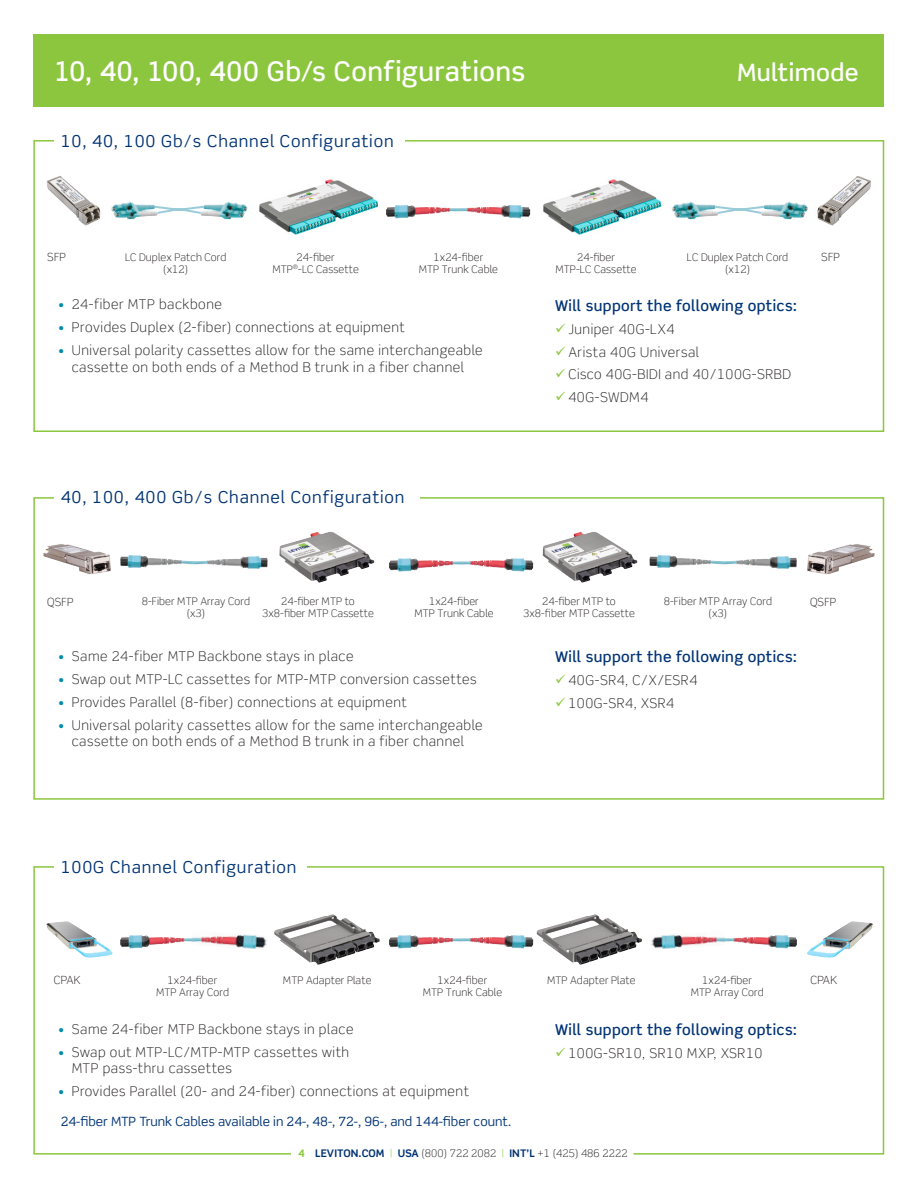
<style>
.page{position:relative;width:918px;height:1188px;background:#fff}
.page>*{position:absolute;margin:0;border:0;box-sizing:border-box;transform-origin:0 0}
.Bullet_Headers{font:500 27px "Scene Std";letter-spacing:.015em;color:#fff}
.Bullet_Headers-2{font:500 24px "Scene Std";letter-spacing:.015em;color:#fff}
.t1{font:16.5px "Scene Std";letter-spacing:.05em;color:#013374}
.t2{font:500 15px "Scene Std";letter-spacing:.025em;color:#013374}
.t3{font:300 13.5px/16.2px "Scene Std";letter-spacing:.04em;color:#231f20;text-align:center}
.Chart_Notes{font:12.75px "Scene Std";color:#013374}
.t4{font:300 11.25px "Scene Std";letter-spacing:.02em;color:#231f20}
.t5{font:300 10.5px/12px "Scene Std";letter-spacing:.01em;color:#231f20;text-align:center}
.s1{color:#008bb0}
.s2{color:#8bc63e}
.s3{font-weight:700;color:#8bc63e}
.s4{font-weight:700;color:#013374}
</style>
<div class="page">
<img style="left:537px;top:914px;width:105px;height:51px">
<div style="left:33px;top:140px;width:851px;height:292px;border:2px solid #8bc63e"></div>
<div style="left:34px;top:34px;width:850px;height:73px;background:#8bc63e"></div>
<div style="left:33px;top:866px;width:851px;height:289px;border:2px solid #8bc63e"></div>
<div style="left:33px;top:497px;width:851px;height:303px;border:2px solid #8bc63e"></div>
<img style="left:279px;top:532px;width:96px;height:51px">
<img style="left:543px;top:532px;width:95px;height:51px">
<img style="left:274px;top:914px;width:106px;height:51px">
<img style="left:807px;top:544px;width:67px;height:30px">
<img style="left:44px;top:544px;width:67px;height:30px">
<img style="left:46px;top:921px;width:30px;height:29px">
<img style="left:812px;top:921px;width:40px;height:27px">
<img style="left:120px;top:935px;width:72px;height:14px">
<img style="left:192px;top:934px;width:75px;height:15px">
<img style="left:389px;top:935px;width:144px;height:14px">
<img style="left:651px;top:934px;width:74px;height:15px">
<img style="left:725px;top:935px;width:72px;height:14px">
<img style="left:389px;top:558px;width:144px;height:14px">
<img style="left:120px;top:557px;width:27px;height:11px">
<img style="left:231px;top:556px;width:24px;height:4px">
<img style="left:650px;top:557px;width:26px;height:11px">
<img style="left:760px;top:556px;width:25px;height:4px">
<img style="left:818px;top:176px;width:53px;height:50px">
<img style="left:259px;top:179px;width:119px;height:56px">
<img style="left:543px;top:179px;width:118px;height:56px">
<img style="left:47px;top:176px;width:53px;height:50px">
<img style="left:386px;top:205px;width:144px;height:14px">
<img style="left:761px;top:201px;width:47px;height:18px">
<img style="left:671px;top:201px;width:47px;height:18px">
<svg style="left:715px;top:206px;width:49px;height:8px"></svg>
<img style="left:201px;top:201px;width:47px;height:18px">
<img style="left:111px;top:201px;width:46px;height:18px">
<svg style="left:155px;top:206px;width:48px;height:8px"></svg>
<div style="left:54px;top:481px;width:365px;height:32px;background:#fff"></div>
<div style="left:54px;top:124px;width:351px;height:33px;background:#fff"></div>
<div style="left:54px;top:850px;width:253px;height:33px;background:#fff"></div>
<div style="left:291px;top:1141px;width:343px;height:25px;background:#fff"></div>
<p class="Bullet_Headers" style="left:54px;top:54px;width:473px">10, 40, 100, 400 Gb/s Configurations</p>
<p class="Bullet_Headers-2" style="left:737px;top:57px;width:123px">Multimode</p>
<p class="t1" style="left:61px;top:131px;width:334px">10, 40, 100 Gb/s Channel Configuration</p>
<p class="t5" style="left:125px;top:251px;width:103px">LC Duplex Patch Cord</p>
<p class="t5" style="left:163px;top:263px;width:26px">(x12)</p>
<p class="t5" style="left:272px;top:251px;width:88px">24-fiber<br>MTP<sup>®</sup>-LC Cassette</p>
<p class="t5" style="left:556px;top:251px;width:83px">24-fiber<br>MTP-LC Cassette</p>
<p class="t5" style="left:434px;top:251px;width:51px">1x24-fiber</p>
<p class="t5" style="left:419px;top:263px;width:81px">MTP Trunk Cable</p>
<p class="t5" style="left:687px;top:251px;width:103px">LC Duplex Patch Cord</p>
<p class="t5" style="left:725px;top:263px;width:26px">(x12)</p>
<p class="t4" style="left:47px;top:251px;width:20px">SFP</p>
<p class="t4" style="left:821px;top:251px;width:20px">SFP</p>
<p class="t3" style="left:58px;top:297px;width:165px"><span class="s1">•</span> 24-fiber MTP backbone</p>
<p class="t3" style="left:58px;top:320px;width:348px"><span class="s1">•</span> Provides Duplex (2-fiber) connections at equipment</p>
<p class="t3" style="left:58px;top:343px;width:426px"><span class="s1">•</span> Universal polarity cassettes allow for the same interchangeable cassette on both ends of a Method B trunk in a fiber channel</p>
<p class="t1" style="left:61px;top:487px;width:345px">40, 100, 400 Gb/s Channel Configuration</p>
<p class="t2" style="left:555px;top:296px;width:243px">Will support the following optics:</p>
<p class="t3" style="left:555px;top:321px;width:121px"><span class="s2">✓</span> Juniper 40G-LX4</p>
<p class="t3" style="left:555px;top:344px;width:145px"><span class="s2">✓</span> Arista 40G Universal</p>
<p class="t3" style="left:555px;top:367px;width:238px"><span class="s2">✓</span> Cisco 40G-BIDI and 40/100G-SRBD</p>
<p class="t3" style="left:555px;top:390px;width:95px"><span class="s2">✓</span> 40G-SWDM4</p>
<p class="t5" style="left:142px;top:595px;width:110px">8-Fiber MTP Array Cord</p>
<p class="t5" style="left:187px;top:607px;width:20px">(x3)</p>
<p class="t5" style="left:262px;top:595px;width:113px">24-fiber MTP to<br>3x8-fiber MTP Cassette</p>
<p class="t5" style="left:523px;top:595px;width:113px">24-fiber MTP to<br>3x8-fiber MTP Cassette</p>
<p class="t5" style="left:429px;top:595px;width:51px">1x24-fiber</p>
<p class="t5" style="left:414px;top:607px;width:81px">MTP Trunk Cable</p>
<p class="t5" style="left:664px;top:595px;width:110px">8-Fiber MTP Array Cord</p>
<p class="t5" style="left:709px;top:607px;width:20px">(x3)</p>
<p class="t4" style="left:47px;top:595px;width:28px">QSFP</p>
<p class="t4" style="left:810px;top:595px;width:28px">QSFP</p>
<p class="t3" style="left:58px;top:648px;width:297px"><span class="s1">•</span> Same 24-fiber MTP Backbone stays in place</p>
<p class="t3" style="left:58px;top:671px;width:420px"><span class="s1">•</span> Swap out MTP-LC cassettes for MTP-MTP conversion cassettes</p>
<p class="t3" style="left:58px;top:694px;width:350px"><span class="s1">•</span> Provides Parallel (8-fiber) connections at equipment</p>
<p class="t3" style="left:58px;top:717px;width:426px"><span class="s1">•</span> Universal polarity cassettes allow for the same interchangeable cassette on both ends of a Method B trunk in a fiber channel</p>
<p class="t1" style="left:61px;top:857px;width:237px">100G Channel Configuration</p>
<p class="t2" style="left:555px;top:648px;width:243px">Will support the following optics:</p>
<p class="t3" style="left:555px;top:672px;width:144px"><span class="s2">✓</span> 40G-SR4, C/X/ESR4</p>
<p class="t3" style="left:555px;top:695px;width:121px"><span class="s2">✓</span> 100G-SR4, XSR4</p>
<p class="t4" style="left:54px;top:974px;width:28px">CPAK</p>
<p class="t5" style="left:283px;top:974px;width:90px">MTP Adapter Plate</p>
<p class="t5" style="left:547px;top:974px;width:90px">MTP Adapter Plate</p>
<p class="t4" style="left:810px;top:974px;width:28px">CPAK</p>
<p class="t3" style="left:58px;top:1021px;width:297px"><span class="s1">•</span> Same 24-fiber MTP Backbone stays in place</p>
<p class="t3" style="left:72px;top:1044px;width:279px;text-align:left;text-indent:-14px"><span class="s1">•</span> Swap out MTP-LC/MTP-MTP cassettes with<br>MTP pass-thru cassettes</p>
<p class="t3" style="left:58px;top:1083px;width:412px"><span class="s1">•</span> Provides Parallel (20- and 24-fiber) connections at equipment</p>
<p class="t5" style="left:168px;top:974px;width:51px">1x24-fiber</p>
<p class="t5" style="left:156px;top:986px;width:74px">MTP Array Cord</p>
<p class="t5" style="left:438px;top:974px;width:51px">1x24-fiber</p>
<p class="t5" style="left:423px;top:986px;width:81px">MTP Trunk Cable</p>
<p class="t5" style="left:702px;top:974px;width:51px">1x24-fiber</p>
<p class="t5" style="left:691px;top:986px;width:74px">MTP Array Cord</p>
<p class="t2" style="left:555px;top:1020px;width:243px">Will support the following optics:</p>
<p class="t3" style="left:555px;top:1045px;width:209px"><span class="s2">✓</span> 100G-SR10, SR10 MXP, XSR10</p>
<p class="Chart_Notes" style="left:61px;top:1113px;width:452px">24-fiber MTP Trunk Cables available in 24-, 48-, 72-, 96-, and 144-fiber count.</p>
<p class="t5" style="left:298px;top:1147px;width:331px"><span class="s3">4</span> <span class="s4">LEVITON.COM</span> <span class="s2">|</span> <span class="s4">USA</span> (800) 722 2082 <span class="s2">|</span> <span class="s4">INT’L</span> +1 (425) 486 2222</p>
</div>
